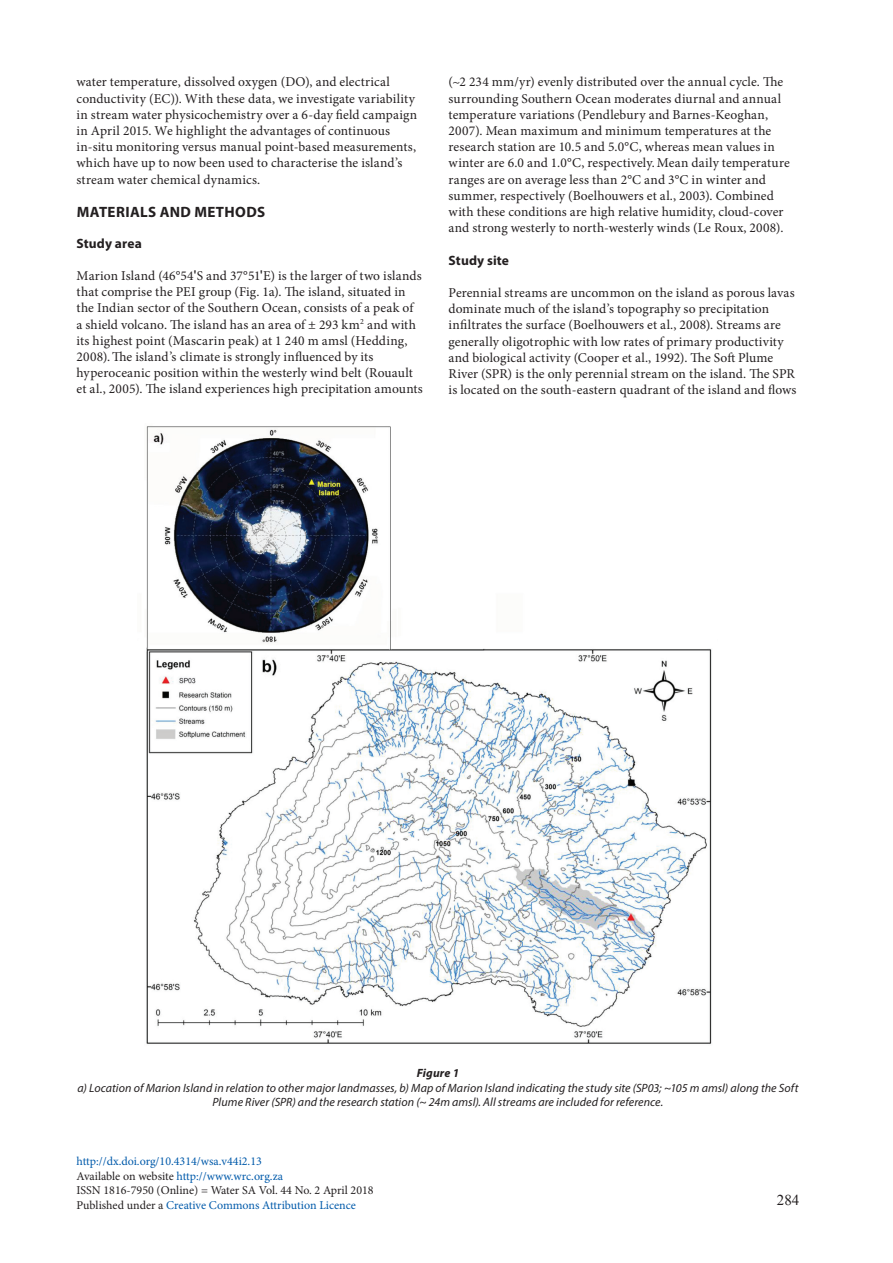
<style>
.page{position:relative;width:893px;height:1263px;background:#fff}
.page>*{position:absolute;margin:0;border:0;box-sizing:border-box;transform-origin:0 0}
.t1{font:700 15px "Myriad Pro";letter-spacing:.03em;color:#231f20}
.t2{font:15px "Times New Roman";color:#231f20}
.t3{font:13.5px/16.2px "Minion Pro";letter-spacing:.01em;color:#231f20}
.t4{font:700 13.5px "Myriad Pro";letter-spacing:.01em;color:#231f20}
.t5{font:italic 12px/14.4px "Myriad Pro";letter-spacing:.005em;color:#231f20;text-align:center}
.t6{font:12px/14.4px "Minion Pro";color:#015aaa}
.t7{font:italic 700 12px "Myriad Pro";letter-spacing:.015em;color:#231f20}
.s1{font-family:"Arial"}
.s2{color:#231f20}
</style>
<div class="page">
<img style="left:146px;top:426px;width:566px;height:618px">
<p class="t3" style="left:77px;top:74px;width:342px">water temperature, dissolved oxygen (DO), and electrical conductivity (EC)). With these data, we investigate variability in stream water physicochemistry over a 6-day field campaign in April 2015. We highlight the advantages of continuous in-situ monitoring versus manual point-based measurements, which have up to now been used to characterise the island’s stream water chemical dynamics.</p>
<p class="t1" style="left:77px;top:202px;width:190px">MATERIALS AND METHODS</p>
<p class="t4" style="left:77px;top:235px;width:67px">Study area</p>
<p class="t3" style="left:77px;top:268px;width:348px">Marion Island (46°54<span class="s1">'</span>S and 37°51<span class="s1">'</span>E) is the larger of two islands that comprise the PEI group (Fig. 1a). The island, situated in the Indian sector of the Southern Ocean, consists of a peak of<br>a shield volcano. The island has an area of ± 293 km<sup>2</sup> and with its highest point (Mascarin peak) at 1 240 m amsl (Hedding, 2008).The island’s climate is strongly influenced by its hyperoceanic position within the westerly wind belt (Rouault et al., 2005). The island experiences high precipitation amounts</p>
<p class="t3" style="left:449px;top:74px;width:343px">(~2 234 mm/yr) evenly distributed over the annual cycle. The surrounding Southern Ocean moderates diurnal and annual temperature variations (Pendlebury and Barnes-Keoghan, 2007). Mean maximum and minimum temperatures at the research station are 10.5 and 5.0°C, whereas mean values in winter are 6.0 and 1.0°C, respectively.Mean daily temperature ranges are on average less than 2°C and 3°C in winter and summer, respectively (Boelhouwers et al., 2003). Combined with these conditions are high relative humidity, cloud-cover and strong westerly to north-westerly winds (Le Roux, 2008).</p>
<p class="t4" style="left:449px;top:252px;width:62px">Study site</p>
<p class="t3" style="left:449px;top:285px;width:349px">Perennial streams are uncommon on the island as porous lavas dominate much of the island’s topography so precipitation infiltrates the surface (Boelhouwers et al., 2008). Streams are generally oligotrophic with low rates of primary productivity and biological activity (Cooper et al., 1992). The Soft Plume River (SPR) is the only perennial stream on the island. The SPR is located on the south-eastern quadrant of the island and flows</p>
<p class="t7" style="left:417px;top:1065px;width:44px">Figure 1</p>
<p class="t5" style="left:77px;top:1080px;width:722px">a) Location of Marion Island in relation to other major landmasses, b) Map of Marion Island indicating the study site (SP03; ~105 m amsl) along the Soft<br>Plume River (SPR) and the research station (~ 24m amsl). All streams are included for reference.</p>
<p class="t6" style="left:77px;top:1154px;width:299px">http://dx.doi.org/10.4314/wsa.v44i2.13<br><span class="s2">Available on website</span> http://www.wrc.org.za<br><span class="s2">ISSN 1816-7950 (Online) = Water SA Vol. 44 No. 2 April 2018<br>Published under a</span> Creative Commons Attribution Licence</p>
<p class="t2" style="left:777px;top:1190px;width:24px">284</p>
</div>
